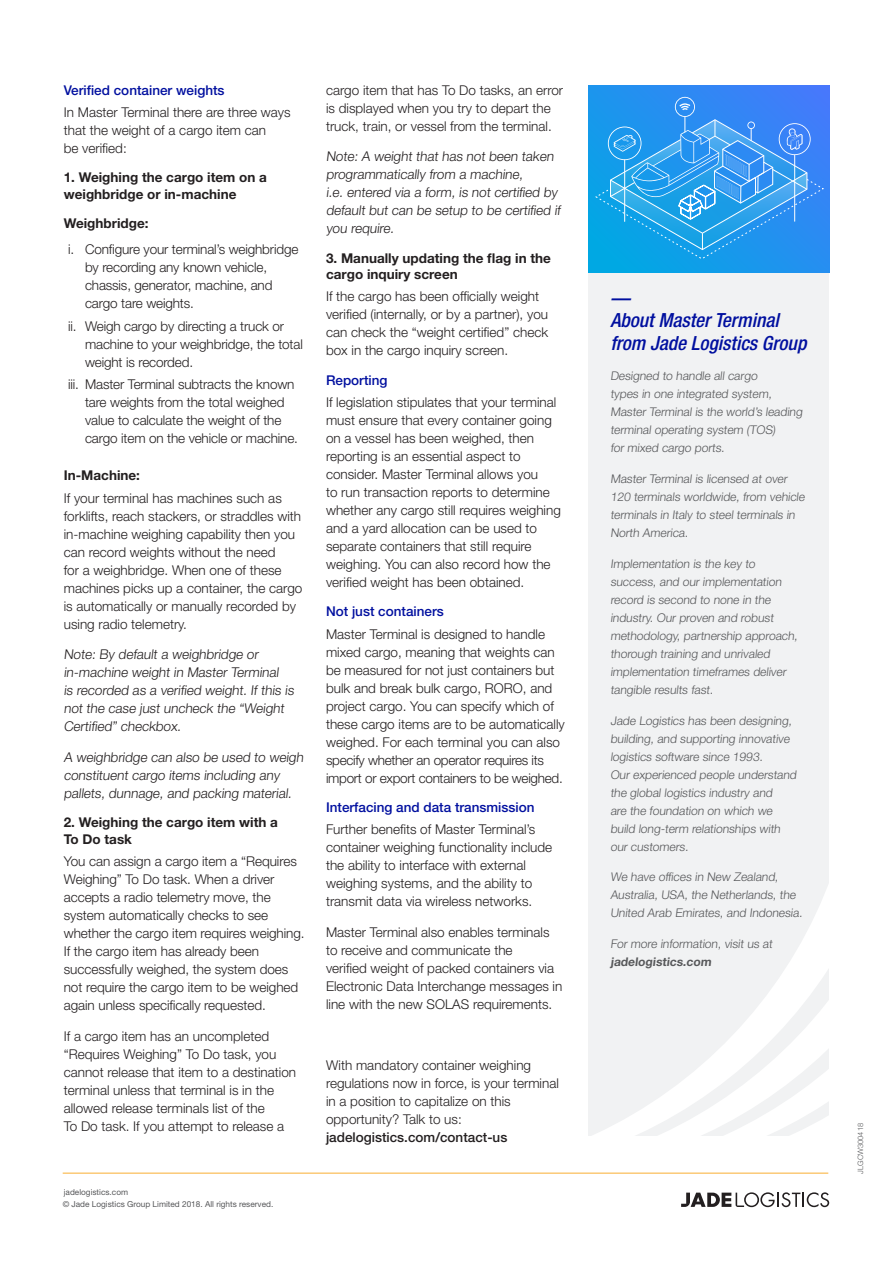
<style>
.page{position:relative;width:893px;height:1263px;background:#fff}
.page>*{position:absolute;margin:0;border:0;box-sizing:border-box;transform-origin:0 0}
.t1{font:italic 500 condensed 19.5px/22.5px "Helvetica Neue LT Std";color:#000f9f}
.Body_Text{font:300 13.5px/18px "Helvetica Neue LT Std";color:#231f20}
.Black_Subsubheading{font:700 13.5px/16.5px "Helvetica Neue LT Std";color:#231f20}
.Blue_Subheading{font:500 13.5px "Helvetica Neue LT Std";color:#000f9f}
.Body_Text-2{font:700 13.5px/16.5px "Helvetica Neue LT Std";color:#231f20}
.t2{font:300 12px/18px "Helvetica Neue LT Std";color:#57585a}
.t3{font:700 12px "Helvetica Neue LT Std";color:#57585a}
.t4{font:8.25px "Helvetica Neue LT Std";color:#57585a}
.t5{font:300 7.5px "Helvetica Neue LT Std";color:#57585a}
.s1{font-weight:500}
</style>
<div class="page">
<div style="left:588px;top:268px;width:241px;height:867px;background:#f1f2f3"></div>
<svg style="left:595px;top:885px;width:234px;height:250px"></svg>
<hr style="left:63px;top:1173px;width:765px;height:1px;background:#f9ae32">
<svg style="left:588px;top:85px;width:241px;height:187px;background:#309bee"></svg>
<svg style="left:681px;top:1192px;width:148px;height:15px"></svg>
<p class="Blue_Subheading" style="left:64px;top:82px;width:162px">Verified container weights</p>
<p class="Body_Text" style="left:64px;top:103px;width:228px">In Master Terminal there are three ways that the weight of a cargo item can<br>be verified:</p>
<p class="Body_Text-2" style="left:64px;top:169px;width:205px">1. Weighing the cargo item on a weighbridge or in-machine</p>
<p class="Black_Subsubheading" style="left:64px;top:215px;width:86px">Weighbridge:</p>
<p class="Body_Text" style="left:85px;top:240px;width:215px;text-indent:-17px">i. Configure your terminal’s weighbridge by recording any known vehicle, chassis, generator, machine, and cargo tare weights.</p>
<p class="Body_Text" style="left:85px;top:317px;width:219px;text-indent:-17px">ii. Weigh cargo by directing a truck or machine to your weighbridge, the total weight is recorded.</p>
<p class="Body_Text" style="left:85px;top:375px;width:214px;text-indent:-17px">iii. Master Terminal subtracts the known tare weights from the total weighed value to calculate the weight of the cargo item on the vehicle or machine.</p>
<p class="Black_Subsubheading" style="left:64px;top:467px;width:78px">In-Machine:</p>
<p class="Body_Text" style="left:64px;top:488px;width:240px">If your terminal has machines such as forklifts, reach stackers, or straddles with in-machine weighing capability then you can record weights without the need<br>for a weighbridge. When one of these machines picks up a container, the cargo is automatically or manually recorded by using radio telemetry.</p>
<p class="Body_Text" style="left:64px;top:645px;width:234px">Note: By default a weighbridge or in-machine weight in Master Terminal<br>is recorded as a verified weight. If this is not the case just uncheck the “Weight Certified” checkbox.</p>
<p class="Body_Text" style="left:64px;top:748px;width:243px">A weighbridge can also be used to weigh constituent cargo items including any pallets, dunnage, and packing material.</p>
<p class="Black_Subsubheading" style="left:64px;top:814px;width:216px">2. Weighing the cargo item with a<br>To Do task</p>
<p class="Body_Text" style="left:64px;top:852px;width:242px">You can assign a cargo item a “Requires Weighing” To Do task. When a driver accepts a radio telemetry move, the system automatically checks to see whether the cargo item requires weighing.<br>If the cargo item has already been successfully weighed, the system does not require the cargo item to be weighed again unless specifically requested.</p>
<p class="Body_Text" style="left:64px;top:1027px;width:234px">If a cargo item has an uncompleted “Requires Weighing” To Do task, you cannot release that item to a destination terminal unless that terminal is in the allowed release terminals list of the<br>To Do task. If you attempt to release a</p>
<p class="t4" style="left:64px;top:1187px;width:66px">jadelogistics.com</p>
<p class="t4" style="left:63px;top:1199px;width:212px">© Jade Logistics Group Limited 2018. All rights reserved.</p>
<p class="Body_Text" style="left:326px;top:81px;width:239px">cargo item that has To Do tasks, an error is displayed when you try to depart the truck, train, or vessel from the terminal.</p>
<p class="Body_Text" style="left:326px;top:147px;width:238px">Note: A weight that has not been taken programmatically from a machine,<br>i.e. entered via a form, is not certified by default but can be setup to be certified if you require.</p>
<p class="Black_Subsubheading" style="left:326px;top:249px;width:226px">3. Manually updating the flag in the cargo inquiry screen</p>
<p class="Body_Text" style="left:326px;top:287px;width:224px">If the cargo has been officially weight verified (internally, or by a partner), you can check the “weight certified” check box in the cargo inquiry screen.</p>
<p class="Blue_Subheading" style="left:326px;top:372px;width:63px">Reporting</p>
<p class="Body_Text" style="left:326px;top:393px;width:236px">If legislation stipulates that your terminal must ensure that every container going on a vessel has been weighed, then reporting is an essential aspect to consider. Master Terminal allows you<br>to run transaction reports to determine whether any cargo still requires weighing and a yard allocation can be used to separate containers that still require weighing. You can also record how the verified weight has been obtained.</p>
<p class="Blue_Subheading" style="left:326px;top:603px;width:119px">Not just containers</p>
<p class="Body_Text" style="left:326px;top:624px;width:240px">Master Terminal is designed to handle mixed cargo, meaning that weights can be measured for not just containers but bulk and break bulk cargo, RORO, and project cargo. You can specify which of these cargo items are to be automatically weighed. For each terminal you can also specify whether an operator requires its import or export containers to be weighed.</p>
<p class="Blue_Subheading" style="left:326px;top:799px;width:210px">Interfacing and data transmission</p>
<p class="Body_Text" style="left:326px;top:820px;width:228px">Further benefits of Master Terminal’s container weighing functionality include the ability to interface with external weighing systems, and the ability to transmit data via wireless networks.</p>
<p class="Body_Text" style="left:326px;top:923px;width:238px">Master Terminal also enables terminals to receive and communicate the<br>verified weight of packed containers via Electronic Data Interchange messages in line with the new SOLAS requirements.</p>
<p class="Body_Text" style="left:326px;top:1056px;width:234px">With mandatory container weighing regulations now in force, is your terminal in a position to capitalize on this opportunity? Talk to us: <span class="s1">jadelogistics.com/contact-us</span></p>
<h1 class="t1" style="left:610px;top:287px;width:197px">—<br>About Master Terminal from Jade Logistics Group</h1>
<p class="t2" style="left:610px;top:367px;width:195px">Designed to handle all cargo<br>types in one integrated system,<br>Master Terminal is the world’s leading terminal operating system (TOS)<br>for mixed cargo ports.</p>
<p class="t2" style="left:610px;top:469px;width:198px">Master Terminal is licensed at over<br>120 terminals worldwide, from vehicle terminals in Italy to steel terminals in<br>North America.</p>
<p class="t2" style="left:610px;top:554px;width:190px">Implementation is the key to success, and our implementation record is second to none in the industry. Our proven and robust methodology, partnership approach, thorough training and unrivaled implementation timeframes deliver tangible results fast.</p>
<p class="t2" style="left:610px;top:711px;width:189px">Jade Logistics has been designing, building, and supporting innovative logistics software since 1993.<br>Our experienced people understand the global logistics industry and<br>are the foundation on which we build long-term relationships with our customers.</p>
<p class="t2" style="left:610px;top:868px;width:195px">We have offices in New Zealand,<br>Australia, USA, the Netherlands, the<br>United Arab Emirates, and Indonesia.</p>
<p class="t2" style="left:610px;top:934px;width:165px">For more information, visit us at</p>
<p class="t3" style="left:610px;top:954px;width:104px">jadelogistics.com</p>
<p class="t5" style="left:856px;top:1173px;width:52px;rotate:-90deg">JLGCW300418</p>
</div>
